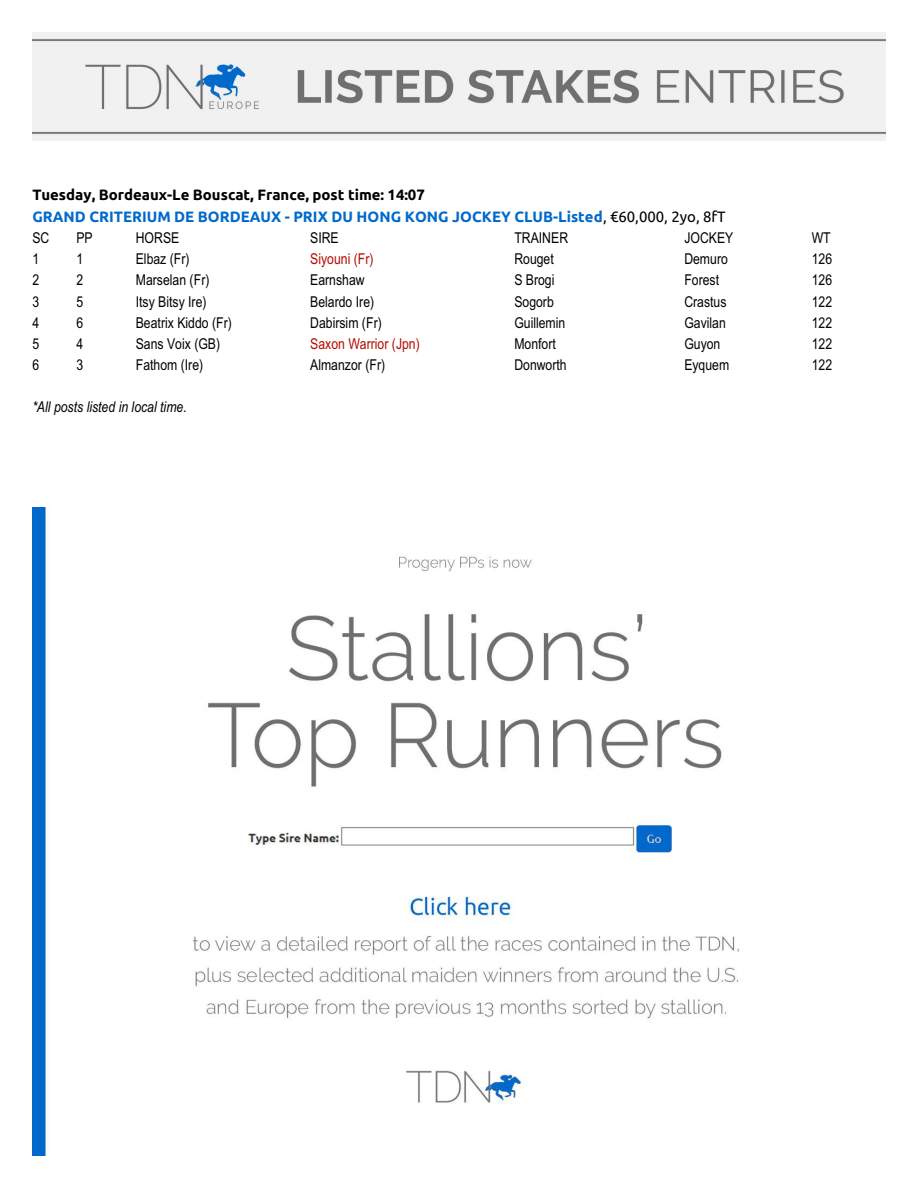
<style>
.page{position:relative;width:918px;height:1188px;background:#fff}
.page>*{position:absolute;margin:0;border:0;box-sizing:border-box;transform-origin:0 0}
.t1{font:15px "Arial Narrow";color:#000}
.t2{font:700 15px/21.8px "Ubuntu";color:#0069cc}
.t3{font:15px "Arial Narrow";color:#b30b00}
.t4{font:italic 15px "Arial Narrow";color:#000}
.s1{color:#000}
.s2{font-weight:400;color:#000}
</style>
<div class="page">
<img style="left:32px;top:32px;width:854px;height:108px">
<img style="left:32px;top:507px;width:707px;height:649px">
<p class="t2" style="left:32px;top:185px;width:695px"><span class="s1">Tuesday, Bordeaux-Le Bouscat, France, post time: 14:07<br></span>GRAND CRITERIUM DE BORDEAUX - PRIX DU HONG KONG JOCKEY CLUB-Listed<span class="s2">, €60,000, 2yo, 8fT</span></p>
<p class="t1" style="left:32px;top:232px;width:18px">SC</p>
<p class="t1" style="left:76px;top:232px;width:18px">PP</p>
<p class="t1" style="left:136px;top:232px;width:45px">HORSE</p>
<p class="t1" style="left:310px;top:232px;width:30px">SIRE</p>
<p class="t1" style="left:514px;top:232px;width:55px">TRAINER</p>
<p class="t1" style="left:684px;top:232px;width:50px">JOCKEY</p>
<p class="t1" style="left:812px;top:232px;width:20px">WT</p>
<p class="t1" style="left:32px;top:253px;width:8px">1</p>
<p class="t1" style="left:76px;top:253px;width:8px">1</p>
<p class="t1" style="left:136px;top:253px;width:55px">Elbaz (Fr)</p>
<p class="t3" style="left:310px;top:253px;width:65px">Siyouni (Fr)</p>
<p class="t1" style="left:514px;top:253px;width:41px">Rouget</p>
<p class="t1" style="left:684px;top:253px;width:45px">Demuro</p>
<p class="t1" style="left:812px;top:253px;width:22px">126</p>
<p class="t1" style="left:32px;top:274px;width:8px">2</p>
<p class="t1" style="left:76px;top:274px;width:8px">2</p>
<p class="t1" style="left:136px;top:274px;width:75px">Marselan (Fr)</p>
<p class="t1" style="left:310px;top:274px;width:56px">Earnshaw</p>
<p class="t1" style="left:514px;top:274px;width:42px">S Brogi</p>
<p class="t1" style="left:684px;top:274px;width:36px">Forest</p>
<p class="t1" style="left:812px;top:274px;width:22px">126</p>
<p class="t1" style="left:32px;top:296px;width:8px">3</p>
<p class="t1" style="left:76px;top:296px;width:8px">5</p>
<p class="t1" style="left:136px;top:296px;width:72px">Itsy Bitsy Ire)</p>
<p class="t1" style="left:310px;top:296px;width:66px">Belardo Ire)</p>
<p class="t1" style="left:514px;top:296px;width:41px">Sogorb</p>
<p class="t1" style="left:684px;top:296px;width:44px">Crastus</p>
<p class="t1" style="left:812px;top:296px;width:22px">122</p>
<p class="t1" style="left:32px;top:317px;width:8px">4</p>
<p class="t1" style="left:76px;top:317px;width:8px">6</p>
<p class="t1" style="left:136px;top:317px;width:98px">Beatrix Kiddo (Fr)</p>
<p class="t1" style="left:310px;top:317px;width:73px">Dabirsim (Fr)</p>
<p class="t1" style="left:514px;top:317px;width:53px">Guillemin</p>
<p class="t1" style="left:684px;top:317px;width:43px">Gavilan</p>
<p class="t1" style="left:812px;top:317px;width:22px">122</p>
<p class="t1" style="left:32px;top:338px;width:8px">5</p>
<p class="t1" style="left:76px;top:338px;width:8px">4</p>
<p class="t1" style="left:136px;top:338px;width:86px">Sans Voix (GB)</p>
<p class="t3" style="left:310px;top:338px;width:111px">Saxon Warrior (Jpn)</p>
<p class="t1" style="left:514px;top:338px;width:43px">Monfort</p>
<p class="t1" style="left:684px;top:338px;width:38px">Guyon</p>
<p class="t1" style="left:812px;top:338px;width:22px">122</p>
<p class="t1" style="left:32px;top:359px;width:8px">6</p>
<p class="t1" style="left:76px;top:359px;width:8px">3</p>
<p class="t1" style="left:136px;top:359px;width:69px">Fathom (Ire)</p>
<p class="t1" style="left:310px;top:359px;width:77px">Almanzor (Fr)</p>
<p class="t1" style="left:514px;top:359px;width:54px">Donworth</p>
<p class="t1" style="left:684px;top:359px;width:46px">Eyquem</p>
<p class="t1" style="left:812px;top:359px;width:22px">122</p>
<p class="t4" style="left:32px;top:401px;width:156px">*All posts listed in local time.</p>
</div>
